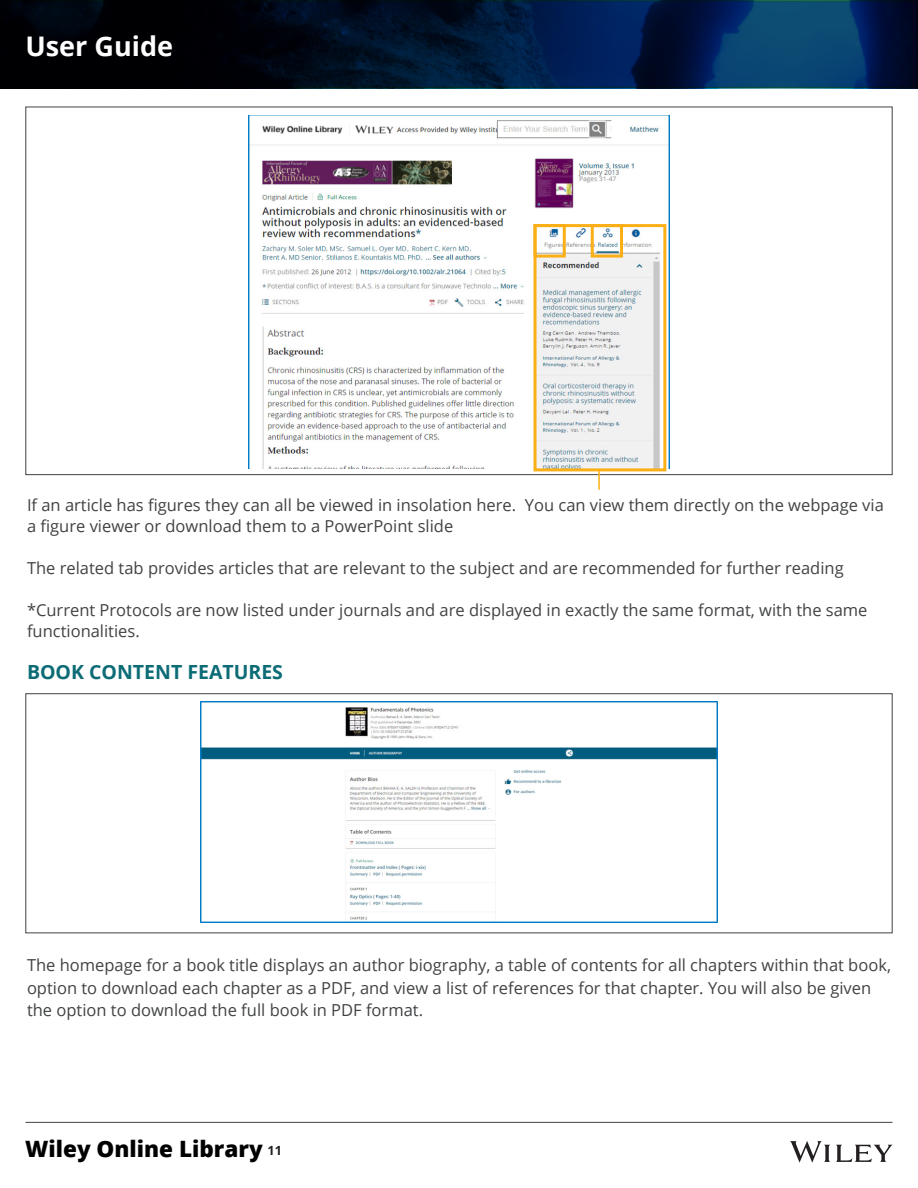
<style>
.page{position:relative;width:918px;height:1188px;background:#fff}
.page>*{position:absolute;margin:0;border:0;box-sizing:border-box;transform-origin:0 0}
.t1{font:700 27px "Open Sans";color:#fff}
.t2{font:800 22.5px "Open Sans";color:#000}
.t3{font:700 19.5px "Open Sans";color:#0c6c75}
.t4{font:16.5px/21px "Open Sans";color:#404244}
.t5{font:700 12.6px "Open Sans";color:#231f20}
</style>
<div class="page">
<svg style="left:0;top:0;width:918px;height:88px;background:#011631"></svg>
<svg style="left:790px;top:1141px;width:102px;height:21px"></svg>
<hr style="left:26px;top:1122px;width:866px;height:1px;background:#404244">
<img style="left:249px;top:115px;width:420px;height:353px">
<div style="left:534px;top:224px;width:132px;height:247px;border:3px solid #fbaf17"></div>
<div style="left:534px;top:224px;width:32px;height:34px;border:3px solid #fbaf17"></div>
<div style="left:591px;top:224px;width:32px;height:34px;border:3px solid #fbaf17"></div>
<img style="left:201px;top:702px;width:516px;height:220px">
<div style="left:26px;top:693px;width:866px;height:240px;border:1px solid #404244"></div>
<hr style="left:598px;top:470px;width:2px;height:20px;background:#fbaf17">
<h1 class="t1" style="left:26px;top:27px;width:149px">User Guide</h1>
<p class="t4" style="left:27px;top:494px;width:858px">If an article has figures they can all be viewed in insolation here. You can view them directly on the webpage via a figure viewer or download them to a PowerPoint slide</p>
<p class="t4" style="left:27px;top:557px;width:818px">The related tab provides articles that are relevant to the subject and are recommended for further reading</p>
<p class="t4" style="left:27px;top:599px;width:842px">*Current Protocols are now listed under journals and are displayed in exactly the same format, with the same functionalities.</p>
<p class="t3" style="left:27px;top:658px;width:258px">BOOK CONTENT FEATURES</p>
<p class="t4" style="left:27px;top:954px;width:866px;line-height:22.5px">The homepage for a book title displays an author biography, a table of contents for all chapters within that book, option to download each chapter as a PDF, and view a list of references for that chapter. You will also be given the option to download the full book in PDF format.</p>
<h2 class="t2" style="left:25px;top:1132px;width:239px">Wiley Online Library</h2>
<p class="t5" style="left:268px;top:1142px;width:16px">11</p>
</div>
